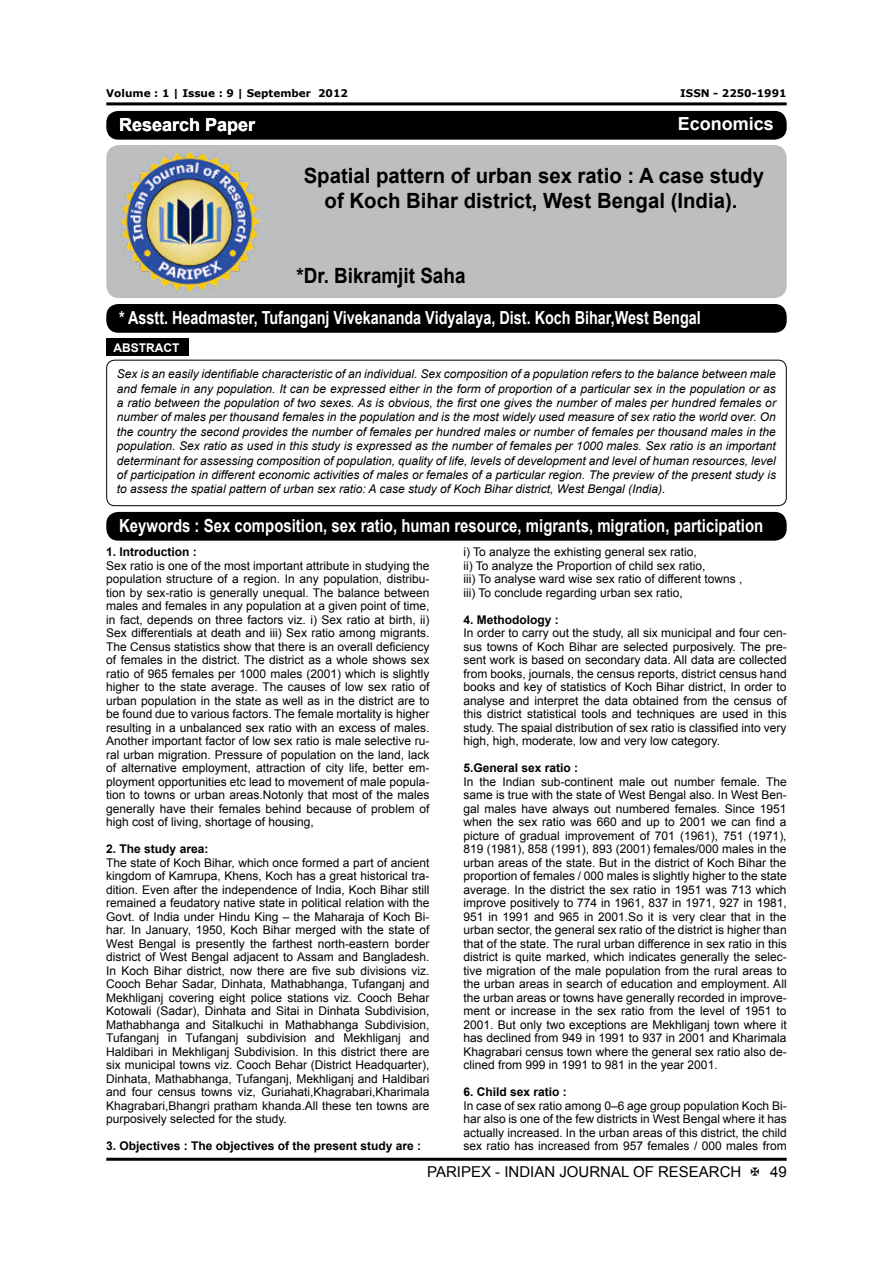
<style>
.page{position:relative;width:893px;height:1263px;background:#fff}
.page>*{position:absolute;margin:0;border:0;box-sizing:border-box;transform-origin:0 0}
.t1{font:700 21px/25.2px "Arial";color:#000;text-align:center}
.t2{font:700 21px "Arial";color:#000;scale:.9 1}
.t3{font:700 18px "Arial";color:#fff;scale:.83 1}
.t4{font:700 18px "Arial";color:#fff;scale:.8 1}
.t5{font:700 18px "Arial";color:#fff}
.t6{font:15px "Arial";color:#000}
.t7{font:12px/13.5px "Arial";color:#000;text-align:justify}
.t8{font:italic 12px/14.4px "Arial";color:#000;text-align:justify}
.t9{font:700 12px "Arial";color:#000}
.t10{font:700 12px "Arial";color:#fff}
.t11{font:700 10.5px "Verdana";color:#000}
</style>
<div class="page">
<hr style="left:106px;top:102px;width:681px;height:3px;background:#000">
<hr style="left:106px;top:1158px;width:681px;height:3px;background:#000">
<div style="left:106px;top:145px;width:681px;height:153px;background:#bcbec0;border-radius:13px"></div>
<div style="left:106px;top:111px;width:681px;height:29px;background:#000;border-radius:12px"></div>
<img style="left:120px;top:152px;width:140px;height:139px">
<div style="left:106px;top:304px;width:681px;height:29px;background:#000;border-radius:12px"></div>
<div style="left:106px;top:512px;width:681px;height:29px;background:#000;border-radius:12px"></div>
<div style="left:106px;top:360px;width:681px;height:146px;border:1px solid #000;border-radius:8px"></div>
<div style="left:106px;top:339px;width:82px;height:17px;background:#000"></div>
<p class="t11" style="left:106px;top:89px;width:243px">Volume : 1 | Issue : 9 | September 2012</p>
<p class="t11" style="left:680px;top:89px;width:108px">ISSN - 2250-1991</p>
<h2 class="t5" style="left:119px;top:118px;width:138px">Research Paper</h2>
<h2 class="t5" style="left:678px;top:117px;width:98px">Economics</h2>
<h1 class="t1" style="left:304px;top:165px;width:462px">Spatial pattern of urban sex ratio : A case study of Koch Bihar district, West Bengal (India).</h1>
<h1 class="t2" style="left:296px;top:268px;width:189px">*Dr. Bikramjit Saha</h1>
<h2 class="t4" style="left:119px;top:311px;width:729px">* Asstt. Headmaster, Tufanganj Vivekananda Vidyalaya, Dist. Koch Bihar,West Bengal</h2>
<p class="t10" style="left:113px;top:343px;width:67px">ABSTRACT</p>
<p class="t8" style="left:117px;top:367px;width:661px">Sex is an easily identifiable characteristic of an individual. Sex composition of a population refers to the balance between male and female in any population. It can be expressed either in the form of proportion of a particular sex in the population or as a ratio between the population of two sexes. As is obvious, the first one gives the number of males per hundred females or number of males per thousand females in the population and is the most widely used measure of sex ratio the world over. On the country the second provides the number of females per hundred males or number of females per thousand males in the population. Sex ratio as used in this study is expressed as the number of females per 1000 males. Sex ratio is an important determinant for assessing composition of population, quality of life, levels of development and level of human resources, level of participation in different economic activities of males or females of a particular region. The preview of the present study is to assess the spatial pattern of urban sex ratio: A case study of Koch Bihar district, West Bengal (India).</p>
<h2 class="t3" style="left:119px;top:519px;width:778px">Keywords : Sex composition, sex ratio, human resource, migrants, migration, participation</h2>
<p class="t9" style="left:106px;top:547px;width:92px">1. Introduction :</p>
<p class="t7" style="left:106px;top:560px;width:325px">Sex ratio is one of the most important attribute in studying the population structure of a region. In any population, distribu&shy;tion by sex-ratio is generally unequal. The balance between males and females in any population at a given point of time, in fact, depends on three factors viz. i) Sex ratio at birth, ii)<br>Sex differentials at death and iii) Sex ratio among migrants.<br>The Census statistics show that there is an overall deficiency of females in the district. The district as a whole shows sex ratio of 965 females per 1000 males (2001) which is slightly higher to the state average. The causes of low sex ratio of urban population in the state as well as in the district are to be found due to various factors. The female mortality is higher resulting in a unbalanced sex ratio with an excess of males.<br>Another important factor of low sex ratio is male selective ru&shy;ral urban migration. Pressure of population on the land, lack of alternative employment, attraction of city life, better em&shy;ployment opportunities etc lead to movement of male popula&shy;tion to towns or urban areas.Notonly that most of the males generally have their females behind because of problem of high cost of living, shortage of housing,</p>
<p class="t9" style="left:106px;top:844px;width:104px">2. The study area:</p>
<p class="t7" style="left:106px;top:857px;width:325px">The state of Koch Bihar, which once formed a part of ancient kingdom of Kamrupa, Khens, Koch has a great historical tra&shy;dition. Even after the independence of India, Koch Bihar still remained a feudatory native state in political relation with the Govt. of India under Hindu King – the Maharaja of Koch Bi&shy;har. In January, 1950, Koch Bihar merged with the state of West Bengal is presently the farthest north-eastern border district of West Bengal adjacent to Assam and Bangladesh.<br>In Koch Bihar district, now there are five sub divisions viz.<br>Cooch Behar Sadar, Dinhata, Mathabhanga, Tufanganj and Mekhliganj covering eight police stations viz. Cooch Behar Kotowali (Sadar), Dinhata and Sitai in Dinhata Subdivision, Mathabhanga and Sitalkuchi in Mathabhanga Subdivision, Tufanganj in Tufanganj subdivision and Mekhliganj and Haldibari in Mekhliganj Subdivision. In this district there are six municipal towns viz. Cooch Behar (District Headquarter), Dinhata, Mathabhanga, Tufanganj, Mekhliganj and Haldibari and four census towns viz, Guriahati,Khagrabari,Kharimala Khagrabari,Bhangri pratham khanda.All these ten towns are purposively selected for the study.</p>
<p class="t9" style="left:106px;top:1141px;width:316px">3. Objectives : The objectives of the present study are :</p>
<p class="t7" style="left:463px;top:546px;width:281px;text-align:left">i) To analyze the exhisting general sex ratio,<br>ii) To analyze the Proportion of child sex ratio,<br>iii) To analyse ward wise sex ratio of different towns , iii) To conclude regarding urban sex ratio,</p>
<p class="t9" style="left:463px;top:615px;width:97px">4. Methodology :</p>
<p class="t7" style="left:463px;top:627px;width:325px">In order to carry out the study, all six municipal and four cen&shy;sus towns of Koch Bihar are selected purposively. The pre&shy;sent work is based on secondary data. All data are collected from books, journals, the census reports, district census hand books and key of statistics of Koch Bihar district, In order to analyse and interpret the data obtained from the census of this district statistical tools and techniques are used in this study. The spaial distribution of sex ratio is classified into very high, high, moderate, low and very low category.</p>
<p class="t9" style="left:463px;top:763px;width:116px">5.General sex ratio :</p>
<p class="t7" style="left:463px;top:776px;width:325px">In the Indian sub-continent male out number female. The same is true with the state of West Bengal also. In West Ben&shy;gal males have always out numbered females. Since 1951 when the sex ratio was 660 and up to 2001 we can find a picture of gradual improvement of 701 (1961), 751 (1971), 819 (1981), 858 (1991), 893 (2001) females/000 males in the urban areas of the state. But in the district of Koch Bihar the proportion of females / 000 males is slightly higher to the state average. In the district the sex ratio in 1951 was 713 which improve positively to 774 in 1961, 837 in 1971, 927 in 1981, 951 in 1991 and 965 in 2001.So it is very clear that in the urban sector, the general sex ratio of the district is higher than that of the state. The rural urban difference in sex ratio in this district is quite marked, which indicates generally the selec&shy;tive migration of the male population from the rural areas to the urban areas in search of education and employment. All the urban areas or towns have generally recorded in improve&shy;ment or increase in the sex ratio from the level of 1951 to 2001. But only two exceptions are Mekhliganj town where it has declined from 949 in 1991 to 937 in 2001 and Kharimala Khagrabari census town where the general sex ratio also de&shy;clined from 999 in 1991 to 981 in the year 2001.</p>
<p class="t9" style="left:463px;top:1087px;width:105px">6. Child sex ratio :</p>
<p class="t7" style="left:463px;top:1100px;width:325px">In case of sex ratio among 0–6 age group population Koch Bi&shy;har also is one of the few districts in West Bengal where it has actually increased. In the urban areas of this district, the child sex ratio has increased from 957 females / 000 males from</p>
<p class="t6" style="left:427px;top:1166px;width:316px">PARIPEX - INDIAN JOURNAL OF RESEARCH</p>
<p class="t6" style="left:770px;top:1166px;width:18px">49</p>
</div>
